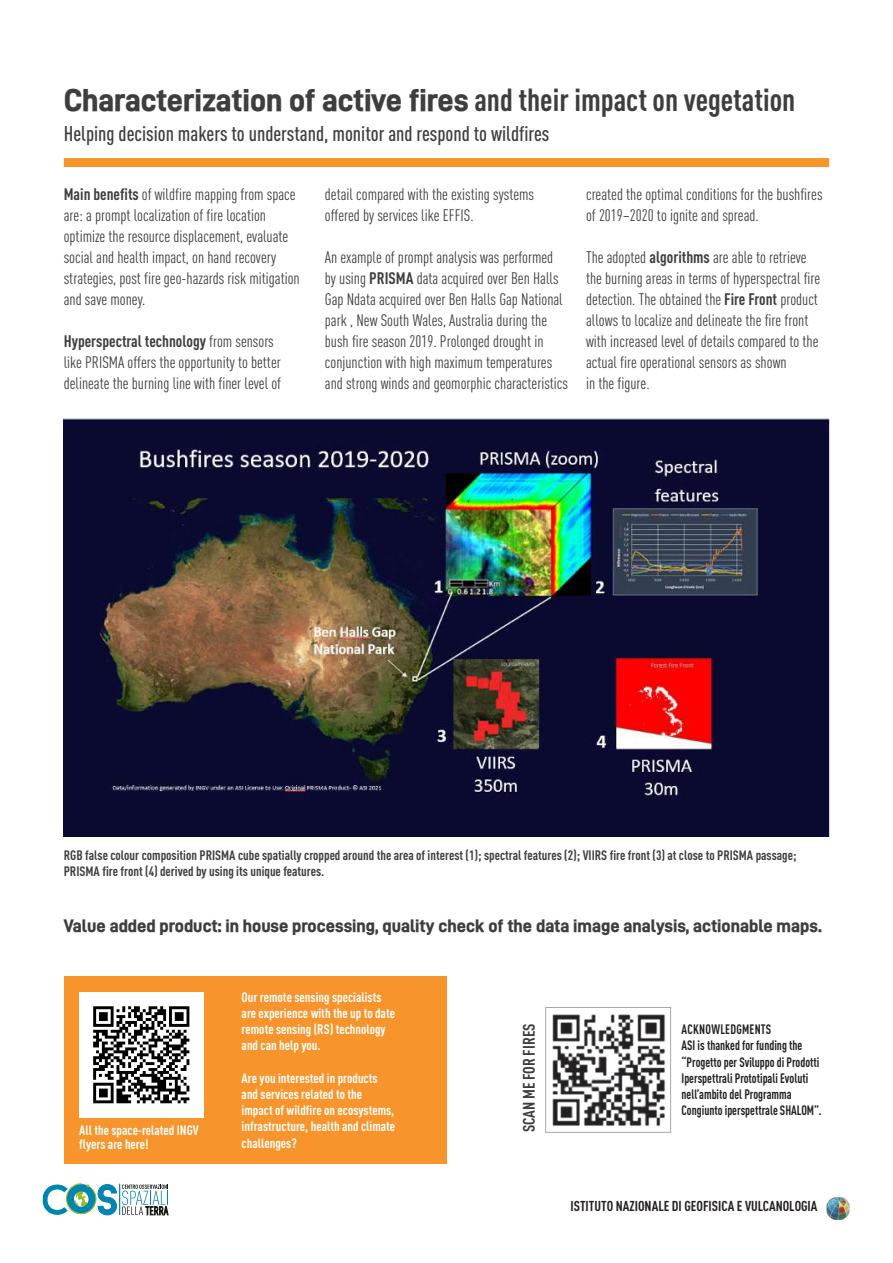
<style>
.page{position:relative;width:893px;height:1263px;background:#fff}
.page>*{position:absolute;margin:0;border:0;box-sizing:border-box;transform-origin:0 0}
.t1{font:31.5px "D DIN PRO Heavy";letter-spacing:-.005em;color:#3e3e3f}
.t2{font:500 condensed 21px "DIN Pro";color:#3e3e3f}
.t3{font:18px "D DIN PRO Heavy";color:#3e3e3f}
.t4{font:condensed 16.5px/21px "DIN Pro";color:#3e3e3f}
.t5{font:700 condensed 16.5px "DIN Pro";color:#3e3e3f}
.t6{font:700 condensed 14.25px "DIN Pro";color:#231f20}
.t7{font:700 condensed 13.5px/16.2px "DIN Pro";color:#fff}
.t8{font:700 condensed 13.5px/16.2px "DIN Pro";color:#3e3e3f}
.t9{font:700 condensed 13.5px/16.2px "DIN Pro";color:#231f20;scale:.9 1}
.s1{font-family:"DIN Pro";font-weight:700;font-stretch:condensed}
.s2{font-weight:700}
</style>
<div class="page">
<div style="left:64px;top:158px;width:765px;height:9px;background:#f7952c"></div>
<img style="left:64px;top:418px;width:765px;height:419px">
<div style="left:64px;top:976px;width:382px;height:187px;background:#f7952c"></div>
<img style="left:79px;top:993px;width:125px;height:125px">
<img style="left:826px;top:1196px;width:24px;height:24px">
<svg style="left:43px;top:1183px;width:125px;height:32px"></svg>
<hr style="left:119px;top:1184px;width:1px;height:31px;background:#0085b0">
<img style="left:552px;top:1014px;width:114px;height:113px">
<div style="left:545px;top:1007px;width:126px;height:125px;border:1px solid #a8a9ad"></div>
<h1 class="t1" style="left:64px;top:83px;width:733px">Characterization of active fires <span class="s1">and their impact on vegetation</span></h1>
<p class="t2" style="left:64px;top:118px;width:487px">Helping decision makers to understand, monitor and respond to wildfires</p>
<p class="t4" style="left:64px;top:183px;width:237px"><span class="s2">Main benefits</span> of wildfire mapping from space are: a prompt localization of fire location optimize the resource displacement, evaluate social and health impact, on hand recovery strategies, post fire geo-hazards risk mitigation and save money.</p>
<p class="t4" style="left:64px;top:330px;width:219px"><span class="s2">Hyperspectral technology</span> from sensors like PRISMA offers the opportunity to better delineate the burning line with finer level of</p>
<p class="t4" style="left:325px;top:183px;width:211px">detail compared with the existing systems offered by services like EFFIS.</p>
<p class="t4" style="left:325px;top:246px;width:245px">An example of prompt analysis was performed by using <span class="s2">PRISMA</span> data acquired over Ben Halls Gap Ndata acquired over Ben Halls Gap National park , New South Wales, Australia during the bush fire season 2019. Prolonged drought in conjunction with high maximum temperatures and strong winds and geomorphic characteristics</p>
<p class="t4" style="left:586px;top:183px;width:238px">created the optimal conditions for the bushfires of 2019–2020 to ignite and spread.</p>
<p class="t4" style="left:586px;top:246px;width:236px">The adopted <span class="s2">algorithms</span> are able to retrieve the burning areas in terms of hyperspectral fire detection. The obtained the <span class="s2">Fire Front</span> product allows to localize and delineate the fire front with increased level of details compared to the actual fire operational sensors as shown<br>in the figure.</p>
<p class="t8" style="left:64px;top:846px;width:734px">RGB false colour composition PRISMA cube spatially cropped around the area of interest (1); spectral features (2); VIIRS fire front (3) at close to PRISMA passage;<br>PRISMA fire front (4) derived by using its unique features.</p>
<p class="t3" style="left:64px;top:915px;width:760px">Value added product: in house processing, quality check of the data image analysis, actionable maps.</p>
<p class="t7" style="left:79px;top:1122px;width:121px;line-height:14.2px">All the space-related INGV flyers are here!</p>
<p class="t7" style="left:242px;top:988px;width:155px">Our remote sensing specialists are experience with the up to date remote sensing (RS) technology and can help you.</p>
<p class="t7" style="left:242px;top:1069px;width:155px">Are you interested in products and services related to the impact of wildfire on ecosystems, infrastructure, health and climate challenges?</p>
<p class="t5" style="left:516px;top:1132px;width:110px;rotate:-90deg">SCAN ME FOR FIRES</p>
<p class="t9" style="left:681px;top:1020px;width:157px">ACKNOWLEDGMENTS<br>ASI is thanked for funding the “Progetto per Sviluppo di Prodotti<br>Iperspettrali Prototipali Evoluti nell’ambito del Programma<br>Congiunto iperspettrale SHALOM”.</p>
<p class="t6" style="left:570px;top:1195px;width:248px">ISTITUTO NAZIONALE DI GEOFISICA E VULCANOLOGIA</p>
</div>
